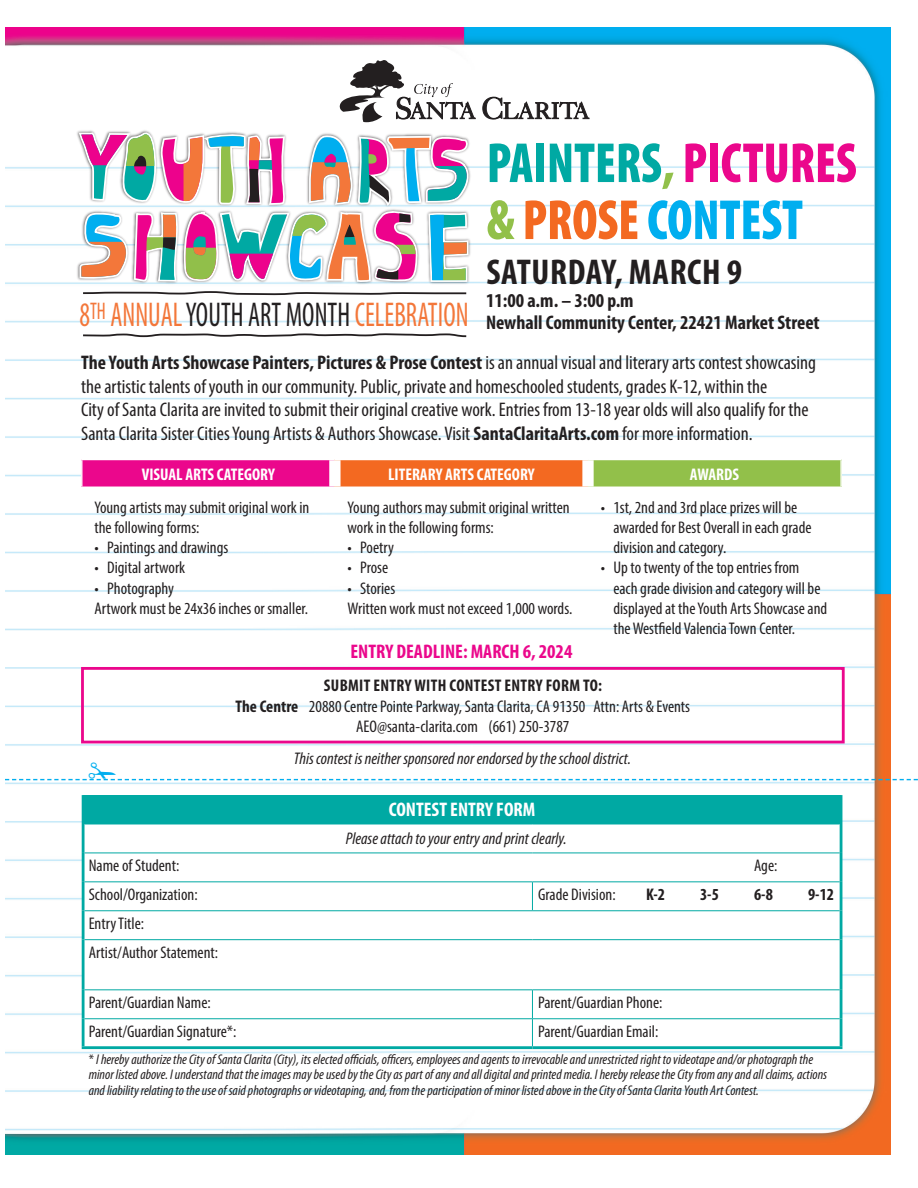
<style>
.page{position:relative;width:918px;height:1188px;background:#fff}
.page>*{position:absolute;margin:0;border:0;box-sizing:border-box;transform-origin:0 0}
.t1{font:900 condensed 57px/57px "Myriad Pro";color:#00a9a3;scale:.89 1}
.t2{font:700 condensed 36px "Myriad Pro";letter-spacing:.02em;color:#231f20}
.t3{font:condensed 34.5px "Myriad Pro";letter-spacing:.005em;color:#f3773a;scale:.8 1}
.t4{font:condensed 19.65px/23.7px "Myriad Pro";color:#231f20}
.t5{font:700 condensed 19.65px/22.5px "Myriad Pro";color:#231f20}
.t6{font:700 condensed 19.65px "Myriad Pro";color:#eb078c}
.t7{font:700 condensed 19.65px "Myriad Pro";color:#fff}
.t8{font:condensed 16.95px/20.2px "Myriad Pro";color:#231f20}
.t9{font:italic condensed 16.95px "Myriad Pro";color:#231f20}
.t10{font:700 condensed 16.95px "Myriad Pro";color:#fff}
.t11{font:700 condensed 16.95px "Myriad Pro";color:#231f20}
.t12{font:italic condensed 14.1px/15.5px "Myriad Pro";color:#231f20}
.s1{color:#231f20}
.s2{color:#92c04a}
.s3{color:#eb078c}
.s4{color:#f36921}
.s5{color:#00aeef}
.s6{font-weight:700}
.s7{font-weight:700;font-style:normal;font-size:19.65px;color:#fff}
.s8{font-style:normal}
</style>
<div class="page">
<img style="left:5px;top:27px;width:886px;height:1128px">
<div style="left:82px;top:460px;width:253px;height:27px;background:#eb078c"></div>
<div style="left:335px;top:460px;width:253px;height:27px;background:#f36921"></div>
<div style="left:588px;top:460px;width:253px;height:27px;background:#92c04a"></div>
<hr style="left:81px;top:459px;width:254px;height:1px;background:#fff">
<svg style="left:81px;top:460px;width:1px;height:27px"></svg>
<hr style="left:335px;top:459px;width:253px;height:1px;background:#fff">
<hr style="left:588px;top:459px;width:254px;height:1px;background:#fff">
<hr style="left:840px;top:460px;width:2px;height:27px;background:#fff">
<hr style="left:81px;top:487px;width:254px;height:1px;background:#fff">
<hr style="left:335px;top:487px;width:253px;height:1px;background:#fff">
<hr style="left:588px;top:487px;width:254px;height:1px;background:#fff">
<div style="left:329px;top:460px;width:12px;height:27px;background:#fff"></div>
<div style="left:582px;top:460px;width:12px;height:27px;background:#fff"></div>
<div style="left:83px;top:795px;width:758px;height:29px;background:#00a9a3"></div>
<svg style="left:85px;top:825px;width:755px;height:221px"></svg>
<hr style="left:85px;top:824px;width:447px;height:1px;background:#00a9a3">
<hr style="left:532px;top:824px;width:308px;height:1px;background:#00a9a3">
<hr style="left:85px;top:853px;width:447px;height:1px;background:#00a9a3">
<hr style="left:532px;top:853px;width:308px;height:1px;background:#00a9a3">
<hr style="left:82px;top:824px;width:3px;height:29px;background:#00a9a3">
<hr style="left:840px;top:824px;width:2px;height:29px;background:#00a9a3">
<hr style="left:82px;top:853px;width:3px;height:29px;background:#00a9a3">
<hr style="left:840px;top:853px;width:2px;height:29px;background:#00a9a3">
<hr style="left:85px;top:881px;width:447px;height:1px;background:#00a9a3">
<hr style="left:532px;top:881px;width:308px;height:1px;background:#00a9a3">
<hr style="left:82px;top:882px;width:3px;height:29px;background:#00a9a3">
<hr style="left:840px;top:882px;width:2px;height:29px;background:#00a9a3">
<hr style="left:82px;top:911px;width:3px;height:29px;background:#00a9a3">
<hr style="left:840px;top:911px;width:2px;height:29px;background:#00a9a3">
<hr style="left:82px;top:940px;width:3px;height:50px;background:#00a9a3">
<hr style="left:840px;top:940px;width:2px;height:50px;background:#00a9a3">
<hr style="left:82px;top:990px;width:3px;height:29px;background:#00a9a3">
<hr style="left:840px;top:990px;width:2px;height:29px;background:#00a9a3">
<hr style="left:82px;top:1019px;width:3px;height:27px;background:#00a9a3">
<hr style="left:840px;top:1019px;width:2px;height:27px;background:#00a9a3">
<hr style="left:82px;top:1046px;width:450px;height:3px;background:#00a9a3">
<hr style="left:532px;top:1046px;width:310px;height:3px;background:#00a9a3">
<hr style="left:85px;top:910px;width:447px;height:1px;background:#00a9a3">
<hr style="left:532px;top:910px;width:308px;height:1px;background:#00a9a3">
<svg style="left:532px;top:882px;width:1px;height:28px"></svg>
<hr style="left:85px;top:939px;width:447px;height:1px;background:#00a9a3">
<hr style="left:532px;top:939px;width:308px;height:1px;background:#00a9a3">
<hr style="left:85px;top:989px;width:447px;height:1px;background:#00a9a3">
<hr style="left:532px;top:989px;width:308px;height:1px;background:#00a9a3">
<hr style="left:85px;top:1018px;width:447px;height:1px;background:#00a9a3">
<hr style="left:532px;top:1018px;width:308px;height:1px;background:#00a9a3">
<svg style="left:532px;top:990px;width:1px;height:56px"></svg>
<hr style="left:82px;top:795px;width:3px;height:29px;background:#00a9a3">
<hr style="left:840px;top:795px;width:2px;height:29px;background:#00a9a3">
<div style="left:81px;top:667px;width:764px;height:76px;border:3px solid #eb078c"></div>
<svg style="left:71px;top:60px;width:518px;height:278px"></svg>
<svg style="left:5px;top:762px;width:913px;height:19px"></svg>
<h3 class="t3" style="left:79px;top:294px;width:488px">8<sup>TH</sup> ANNUAL <span class="s1">YOUTH ART MONTH</span> CELEBRATION</h3>
<h1 class="t1" style="left:487px;top:135px;width:417px">PAINTERS<span class="s2">,</span> <span class="s3">PICTURES </span><span class="s2">&amp;</span> <span class="s4">PROSE</span> <span class="s5">CONTEST</span></h1>
<h2 class="t2" style="left:486px;top:252px;width:257px">SATURDAY, MARCH 9</h2>
<p class="t5" style="left:486px;top:289px;width:335px">11:00 a.m. – 3:00 p.m<br>Newhall Community Center, 22421 Market Street</p>
<p class="t4" style="left:81px;top:351px;width:736px"><span class="s6">The Youth Arts Showcase Painters, Pictures &amp; Prose Contest</span> is an annual visual and literary arts contest showcasing the artistic talents of youth in our community. Public, private and homeschooled students, grades K-12, within the<br>City of Santa Clarita are invited to submit their original creative work. Entries from 13-18 year olds will also qualify for the Santa Clarita Sister Cities Young Artists &amp; Authors Showcase. Visit <span class="s6">SantaClaritaArts.com</span> for more information.</p>
<p class="t10" style="left:142px;top:465px;width:135px">VISUAL ARTS CATEGORY</p>
<p class="t10" style="left:388px;top:465px;width:148px">LITERARY ARTS CATEGORY</p>
<p class="t10" style="left:690px;top:465px;width:51px">AWARDS</p>
<p class="t8" style="left:94px;top:497px;width:217px">Young artists may submit original work in the following forms:</p>
<p class="t8" style="left:94px;top:537px;width:135px">• Paintings and drawings</p>
<p class="t8" style="left:94px;top:558px;width:92px">• Digital artwork</p>
<p class="t8" style="left:94px;top:578px;width:215px">• Photography<br>Artwork must be 24x36 inches or smaller.</p>
<p class="t8" style="left:348px;top:497px;width:224px">Young authors may submit original written work in the following forms:</p>
<p class="t8" style="left:348px;top:537px;width:48px">• Poetry</p>
<p class="t8" style="left:348px;top:558px;width:42px">• Prose</p>
<p class="t8" style="left:348px;top:578px;width:226px">• Stories<br>Written work must not exceed 1,000 words.</p>
<p class="t8" style="left:613px;top:497px;width:200px;text-indent:-13px">• 1st, 2nd and 3rd place prizes will be awarded for Best Overall in each grade division and category.</p>
<p class="t8" style="left:613px;top:558px;width:216px;text-indent:-13px">• Up to twenty of the top entries from each grade division and category will be displayed at the Youth Arts Showcase and the Westfield Valencia Town Center.</p>
<p class="t6" style="left:350px;top:641px;width:223px">ENTRY DEADLINE: MARCH 6, 2024</p>
<p class="t8" style="left:236px;top:675px;width:456px;text-align:center"><span class="s6">SUBMIT ENTRY WITH CONTEST ENTRY FORM TO:<br>The Centre</span> 20880 Centre Pointe Parkway, Santa Clarita, CA 91350 Attn: Arts &amp; Events<br>AEO@santa-clarita.com (661) 250-3787</p>
<p class="t9" style="left:294px;top:749px;width:339px">This contest is neither sponsored nor endorsed by the school district.</p>
<p class="t7" style="left:389px;top:798px;width:148px">CONTEST ENTRY FORM</p>
<p class="t9" style="left:346px;top:830px;width:234px">Please attach to your entry and print clearly. <span class="s7">P</span></p>
<p class="t8" style="left:89px;top:855px;width:92px">Name of Student:</p>
<p class="t8" style="left:754px;top:855px;width:25px">Age:</p>
<p class="t8" style="left:89px;top:884px;width:110px">School/Organization:</p>
<p class="t8" style="left:538px;top:884px;width:79px">Grade Division:</p>
<p class="t11" style="left:646px;top:885px;width:21px">K-2</p>
<p class="t11" style="left:700px;top:885px;width:20px">3-5</p>
<p class="t11" style="left:754px;top:885px;width:20px">6-8</p>
<p class="t11" style="left:808px;top:885px;width:27px">9-12</p>
<p class="t8" style="left:89px;top:909px;width:131px;line-height:29px">Entry Title:<br>Artist/Author Statement:</p>
<p class="t8" style="left:89px;top:992px;width:124px">Parent/Guardian Name:</p>
<p class="t8" style="left:538px;top:992px;width:126px">Parent/Guardian Phone:</p>
<p class="t8" style="left:89px;top:1021px;width:149px">Parent/Guardian Signature*:</p>
<p class="t8" style="left:538px;top:1021px;width:122px">Parent/Guardian Email:</p>
<p class="t12" style="left:89px;top:1052px;width:740px"><span class="s8">*</span> I hereby authorize the City of Santa Clarita (City), its elected officials, officers, employees and agents to irrevocable and unrestricted right to videotape and/or photograph the minor listed above. I understand that the images may be used by the City as part of any and all digital and printed media. I hereby release the City from any and all claims, actions and liability relating to the use of said photographs or videotaping, and, from the participation of minor listed above in the City of Santa Clarita Youth Art Contest.</p>
</div>
